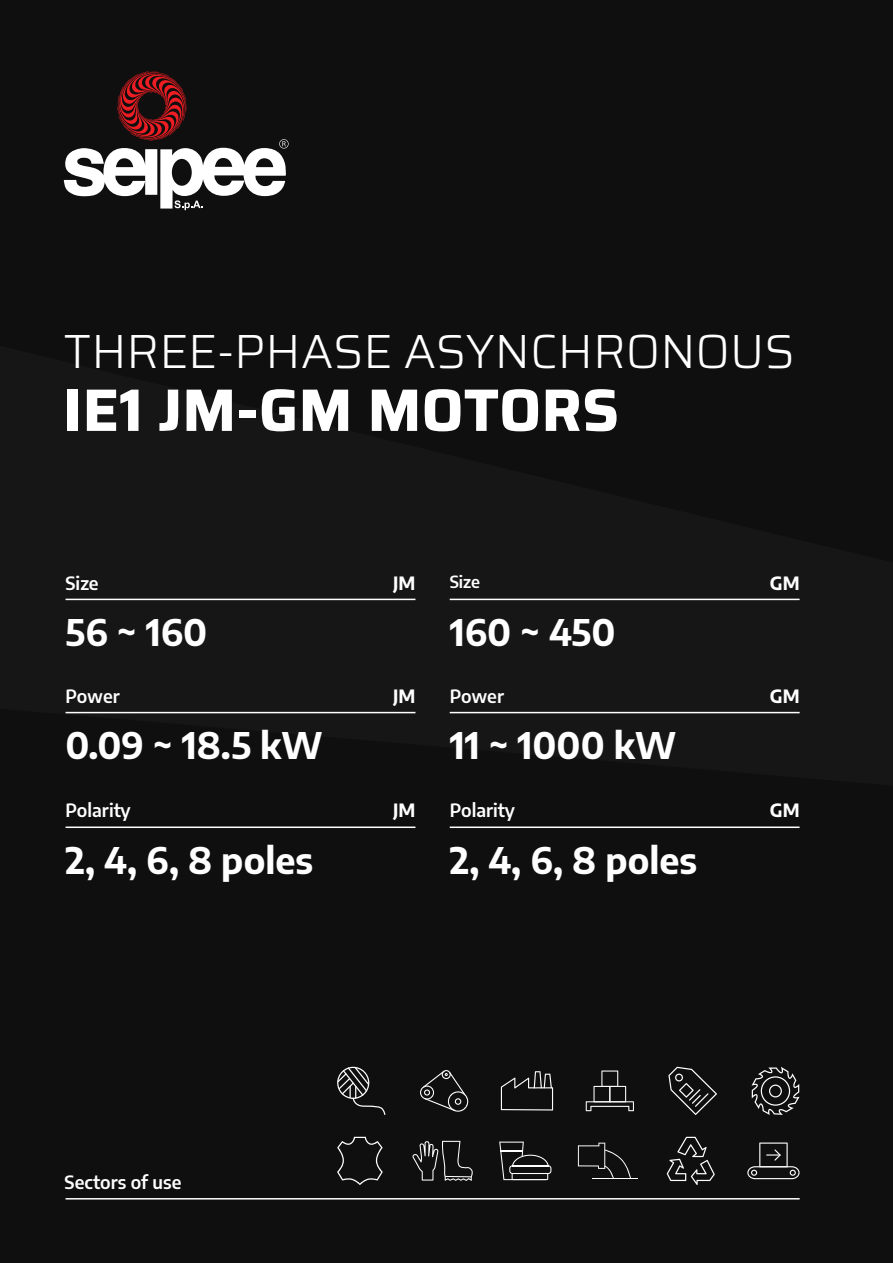
<style>
.page{position:relative;width:893px;height:1263px;background:#0e0f0e}
.page>*{position:absolute;margin:0;border:0;box-sizing:border-box;transform-origin:0 0}
.t1{font:700 60px "Saira";color:#fff}
.t2{font:300 48px "Saira";color:#fff}
.t3{font:700 36px "Encode Sans";color:#fff}
.t4{font:600 18px "Encode Sans";color:#fff}
.t5{font:700 18px "Encode Sans";color:#fff}
.t6{font:600 16.5px "Encode Sans";color:#fff}
</style>
<div class="page">
<svg style="left:65px;top:598px;width:735px;height:116px"></svg>
<hr style="left:66px;top:599px;width:349px;height:1px;background:#fff">
<hr style="left:66px;top:712px;width:349px;height:1px;background:#fff">
<hr style="left:66px;top:826px;width:349px;height:2px;background:#fff">
<hr style="left:450px;top:826px;width:350px;height:2px;background:#fff">
<hr style="left:450px;top:712px;width:350px;height:1px;background:#fff">
<hr style="left:450px;top:599px;width:350px;height:1px;background:#fff">
<hr style="left:66px;top:1198px;width:734px;height:1px;background:#fff">
<svg style="left:337px;top:1067px;width:48px;height:48px"></svg>
<svg style="left:420px;top:1070px;width:48px;height:42px"></svg>
<svg style="left:501px;top:1071px;width:52px;height:39px"></svg>
<svg style="left:586px;top:1070px;width:48px;height:41px"></svg>
<svg style="left:668px;top:1067px;width:49px;height:48px"></svg>
<svg style="left:751px;top:1067px;width:49px;height:48px"></svg>
<svg style="left:337px;top:1137px;width:46px;height:48px"></svg>
<svg style="left:412px;top:1141px;width:61px;height:40px"></svg>
<svg style="left:499px;top:1141px;width:52px;height:39px"></svg>
<hr style="left:593px;top:1178px;width:45px;height:1px;background:#fff">
<svg style="left:578px;top:1143px;width:53px;height:36px"></svg>
<svg style="left:667px;top:1137px;width:48px;height:48px"></svg>
<svg style="left:747px;top:1142px;width:53px;height:37px"></svg>
<svg style="left:64px;top:71px;width:225px;height:139px"></svg>
<h2 class="t2" style="left:63px;top:315px;width:733px">THREE-PHASE ASYNCHRONOUS</h2>
<h1 class="t1" style="left:63px;top:363px;width:557px">IE1 JM-GM MOTORS</h1>
<p class="t4" style="left:66px;top:570px;width:35px">Size</p>
<p class="t5" style="left:393px;top:569px;width:24px">JM</p>
<p class="t6" style="left:450px;top:570px;width:32px">Size</p>
<p class="t5" style="left:770px;top:569px;width:31px">GM</p>
<p class="t3" style="left:66px;top:605px;width:143px">56 ~ 160</p>
<p class="t3" style="left:450px;top:605px;width:167px">160 ~ 450</p>
<p class="t4" style="left:66px;top:683px;width:56px">Power</p>
<p class="t5" style="left:393px;top:682px;width:24px">JM</p>
<p class="t4" style="left:450px;top:683px;width:56px">Power</p>
<p class="t5" style="left:770px;top:682px;width:31px">GM</p>
<p class="t3" style="left:66px;top:719px;width:259px">0.09 ~ 18.5 kW</p>
<p class="t3" style="left:450px;top:719px;width:228px">11 ~ 1000 kW</p>
<p class="t4" style="left:66px;top:798px;width:67px">Polarity</p>
<p class="t4" style="left:450px;top:798px;width:67px">Polarity</p>
<p class="t5" style="left:393px;top:797px;width:24px">JM</p>
<p class="t5" style="left:770px;top:797px;width:31px">GM</p>
<p class="t3" style="left:66px;top:833px;width:249px">2, 4, 6, 8 poles</p>
<p class="t3" style="left:450px;top:833px;width:249px">2, 4, 6, 8 poles</p>
<p class="t4" style="left:64px;top:1169px;width:118px">Sectors of use</p>
</div>
